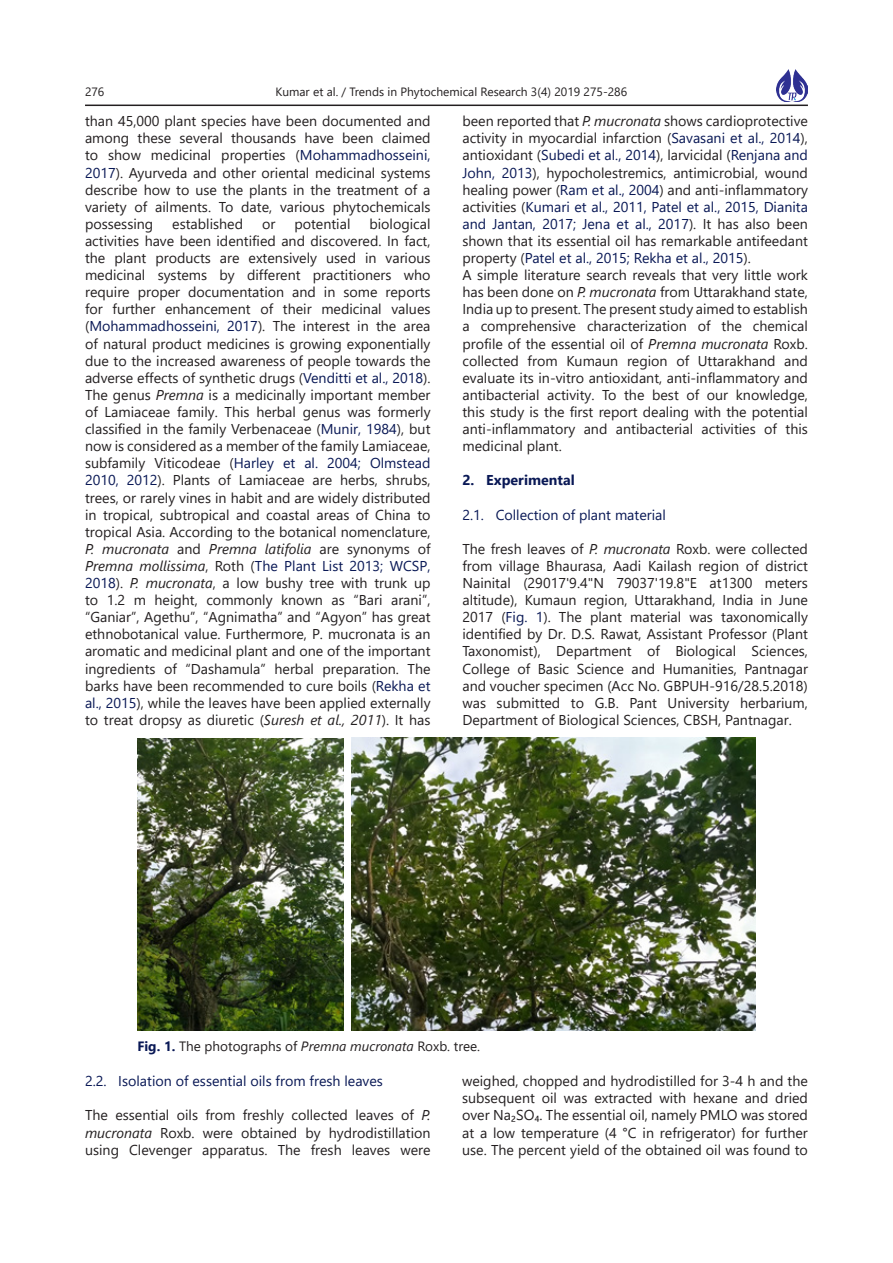
<style>
.page{position:relative;width:893px;height:1263px;background:#fff}
.page>*{position:absolute;margin:0;border:0;box-sizing:border-box;transform-origin:0 0}
.Main_Text{font:14.25px/17.1px "Segoe UI";color:#231f20;text-align:justify}
.Main_Text-2{font:14.25px "Segoe UI";color:#091855}
.Main_Text-3{font:700 14.25px "Segoe UI";color:#091855}
.Main_Text-4{font:13.5px "Segoe UI";color:#231f20}
.t1{font:12px "Segoe UI";color:#231f20}
.s1{color:#091855}
.s2{font-style:italic}
.s3{font-weight:700;color:#091855}
</style>
<div class="page">
<hr style="left:85px;top:105px;width:723px;height:1px;background:#231f20">
<img style="left:776px;top:69px;width:32px;height:33px">
<img style="left:352px;top:737px;width:403px;height:293px">
<img style="left:137px;top:738px;width:206px;height:292px">
<p class="t1" style="left:85px;top:81px;width:21px">276</p>
<p class="t1" style="left:275px;top:81px;width:353px">Kumar et al. / Trends in Phytochemical Research 3(4) 2019 275-286</p>
<p class="Main_Text" style="left:85px;top:111px;width:347px">than 45,000 plant species have been documented and among these several thousands have been claimed to show medicinal properties (<span class="s1">Mohammadhosseini, 2017</span>). Ayurveda and other oriental medicinal systems describe how to use the plants in the treatment of a variety of ailments. To date, various phytochemicals possessing</p>
<p class="Main_Text" style="left:462px;top:111px;width:347px">been reported that <span class="s2">P. mucronata</span> shows cardioprotective activity in myocardial infarction (<span class="s1">Savasani et al., 2014</span>), antioxidant (<span class="s1">Subedi et al., 2014</span>), larvicidal (<span class="s1">Renjana and John, 2013</span>), hypocholestremics, antimicrobial, wound healing power (<span class="s1">Ram et al., 2004</span>) and anti-inflammatory activities (<span class="s1">Kumari et al., 2011, Patel et al., 2015, Dianita and Jantan, 2017; Jena et al., 2017</span>). It has also been shown that its essential oil has remarkable antifeedant property (<span class="s1">Patel et al., 2015; Rekha et al., 2015</span>).</p>
<p class="Main_Text" style="left:462px;top:265px;width:347px">A simple literature search reveals that very little work has been done on <span class="s2">P. mucronata</span> from Uttarakhand state, India up to present. The present study aimed to establish a comprehensive characterization of the chemical profile of the essential oil of <span class="s2">Premna mucronata</span> Roxb. collected from Kumaun region of Uttarakhand and evaluate its in-vitro antioxidant, anti-inflammatory and antibacterial activity. To the best of our knowledge, this study is the first report dealing with the potential anti-inflammatory and antibacterial activities of this medicinal plant.</p>
<p class="Main_Text-3" style="left:462px;top:467px;width:114px">2. Experimental</p>
<p class="Main_Text-2" style="left:462px;top:501px;width:205px">2.1. Collection of plant material</p>
<p class="Main_Text" style="left:462px;top:539px;width:347px">The fresh leaves of <span class="s2">P. mucronata</span> Roxb. were collected from village Bhaurasa, Aadi Kailash region of district Nainital (29017'9.4"N 79037'19.8"E at1300 meters altitude), Kumaun region, Uttarakhand, India in June 2017 (<span class="s1">Fig. 1</span>). The plant material was taxonomically identified by Dr. D.S. Rawat, Assistant Professor (Plant Taxonomist), Department of Biological Sciences, College of Basic Science and Humanities, Pantnagar and voucher specimen (Acc No. GBPUH-916/28.5.2018) was submitted to G.B. Pant University herbarium, Department of Biological Sciences, CBSH, Pantnagar.</p>
<p class="Main_Text" style="left:85px;top:214px;width:347px;text-indent:284px">biological activities have been identified and discovered. In fact, the plant products are extensively used in various medicinal systems by different practitioners who require proper documentation and in some reports for further enhancement of their medicinal values (<span class="s1">Mohammadhosseini, 2017</span>). The interest in the area of natural product medicines is growing exponentially due to the increased awareness of people towards the adverse effects of synthetic drugs (<span class="s1">Venditti et al., 2018</span>).</p>
<p class="Main_Text" style="left:85px;top:385px;width:347px">The genus <span class="s2">Premna</span> is a medicinally important member of Lamiaceae family. This herbal genus was formerly classified in the family Verbenaceae (<span class="s1">Munir, 1984</span>), but now is considered as a member of the family Lamiaceae, subfamily Viticodeae (<span class="s1">Harley et al. 2004; Olmstead 2010, 2012</span>). Plants of Lamiaceae are herbs, shrubs, trees, or rarely vines in habit and are widely distributed in tropical, subtropical and coastal areas of China to tropical Asia. According to the botanical nomenclature, <span class="s2">P. mucronata</span> and <span class="s2">Premna latifolia</span> are synonyms of <span class="s2">Premna mollissima</span>, Roth (<span class="s1">The Plant List 2013; WCSP, 2018</span>). <span class="s2">P. mucronata</span>, a low bushy tree with trunk up to 1.2 m height, commonly known as “Bari arani”, “Ganiar”, Agethu”, “Agnimatha” and “Agyon” has great ethnobotanical value. Furthermore, P. mucronata is an aromatic and medicinal plant and one of the important ingredients of “Dashamula” herbal preparation. The barks have been recommended to cure boils (<span class="s1">Rekha et al., 2015</span>), while the leaves have been applied externally to treat dropsy as diuretic (<span class="s2">Suresh et al., 2011</span>). It has</p>
<p class="Main_Text" style="left:172px;top:214px;width:72px">established</p>
<p class="Main_Text" style="left:262px;top:214px;width:15px">or</p>
<p class="Main_Text" style="left:294px;top:214px;width:58px">potential</p>
<p class="Main_Text-4" style="left:137px;top:1033px;width:344px"><span class="s3">Fig. 1.</span> The photographs of <span class="s2">Premna mucronata</span> Roxb. tree.</p>
<p class="Main_Text-2" style="left:85px;top:1068px;width:299px">2.2. Isolation of essential oils from fresh leaves</p>
<p class="Main_Text" style="left:85px;top:1105px;width:347px">The essential oils from freshly collected leaves of <span class="s2">P. mucronata</span> Roxb. were obtained by hydrodistillation using Clevenger apparatus. The fresh leaves were</p>
<p class="Main_Text" style="left:462px;top:1071px;width:347px">weighed, chopped and hydrodistilled for 3-4 h and the subsequent oil was extracted with hexane and dried over Na₂SO₄. The essential oil, namely PMLO was stored at a low temperature (4 °C in refrigerator) for further use. The percent yield of the obtained oil was found to</p>
</div>
